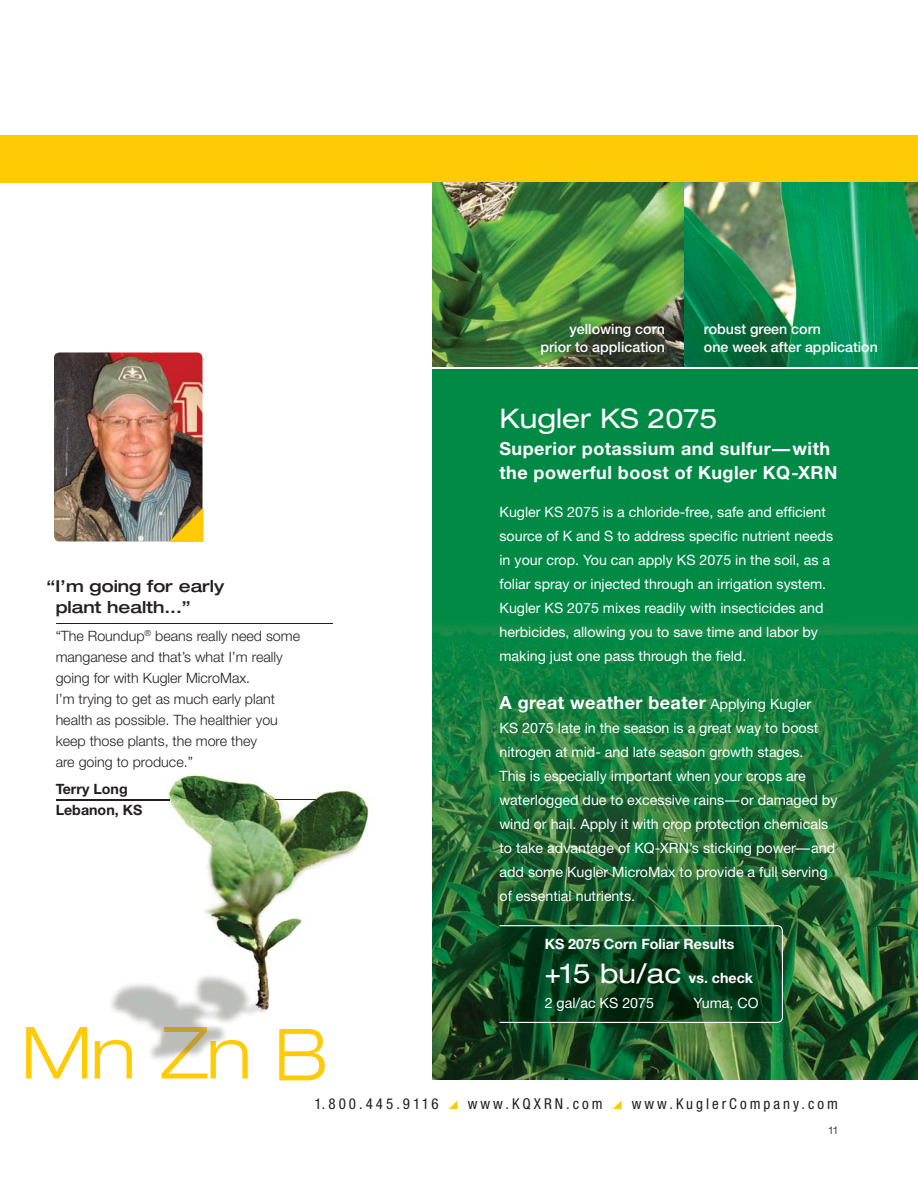
<style>
.page{position:relative;width:918px;height:1188px;background:#fff}
.page>*{position:absolute;margin:0;border:0;box-sizing:border-box;transform-origin:0 0}
.t1{font:300 expanded 72px "Helvetica Neue";color:#ffcb04}
.t2{font:expanded 27px "Helvetica Neue";color:#fff}
.t3{font:700 18px/24px "Helvetica Neue";letter-spacing:.025em;color:#fff}
.t4{font:500 expanded 16.5px/21px "Helvetica Neue";color:#231f20}
.t5{font:condensed 15px "Helvetica Neue";letter-spacing:.2em;color:#231f20}
.t6{font:14.25px/24px "Helvetica Neue";color:#fff}
.t7{font:300 14.25px/21px "Helvetica Neue";color:#231f20}
.t8{font:500 14.25px/18px "Helvetica Neue";color:#fff;text-align:right}
.t9{font:700 14.25px "Helvetica Neue";color:#fff}
.t10{font:700 14.25px/21px "Helvetica Neue";color:#231f20}
.t11{font:300 expanded 10.5px "Helvetica Neue";color:#231f20}
.s1{font-weight:400;font-size:14.25px}
.s2{font-weight:700;font-stretch:normal;font-size:14.25px}
</style>
<div class="page">
<div style="left:0;top:135px;width:918px;height:47px;background:#ffcb04"></div>
<img style="left:54px;top:352px;width:148px;height:189px;border-radius:5px">
<hr style="left:57px;top:623px;width:276px;height:1px;background:#231f20">
<div style="left:432px;top:184px;width:486px;height:896px;background:#008a45"></div>
<img style="left:432px;top:624px;width:486px;height:456px">
<svg style="left:500px;top:925px;width:283px;height:98px"></svg>
<img style="left:432px;top:182px;width:252px;height:185px">
<img style="left:684px;top:182px;width:234px;height:185px">
<img style="left:56px;top:774px;width:313px;height:285px">
<img style="left:56px;top:784px;width:71px;height:13px">
<img style="left:57px;top:805px;width:85px;height:13px">
<img style="left:56px;top:799px;width:113px;height:1px">
<img style="left:56px;top:1027px;width:76px;height:36px">
<img style="left:162px;top:1027px;width:86px;height:36px">
<img style="left:279px;top:1029px;width:46px;height:34px">
<hr style="left:275px;top:800px;width:41px;height:1px;background:#231f20">
<hr style="left:430px;top:367px;width:488px;height:1px;background:#fff">
<svg style="left:169px;top:506px;width:34px;height:36px"></svg>
<p class="t4" style="left:56px;top:577px;width:170px;text-indent:-9px">“I’m going for early plant health...”</p>
<p class="t7" style="left:56px;top:626px;width:246px">“The Roundup<sup>®</sup> beans really need some manganese and that’s what I’m really going for with Kugler MicroMax.</p>
<p class="t7" style="left:56px;top:689px;width:224px">I’m trying to get as much early plant health as possible. The healthier you keep those plants, the more they are going to produce.”</p>
<p class="t10" style="left:56px;top:780px;width:88px">Terry Long<br>Lebanon, KS</p>
<p class="t8" style="left:541px;top:321px;width:126px">yellowing corn prior to application</p>
<p class="t8" style="left:704px;top:321px;width:175px;text-align:left">robust green corn<br>one week after application</p>
<h2 class="t2" style="left:500px;top:408px;width:220px">Kugler KS 2075</h2>
<p class="t3" style="left:500px;top:439px;width:339px">Superior potassium and sulfur—with the powerful boost of Kugler KQ-XRN</p>
<p class="t6" style="left:500px;top:501px;width:335px">Kugler KS 2075 is a chloride-free, safe and efficient source of K and S to address specific nutrient needs in your crop. You can apply KS 2075 in the soil, as a foliar spray or injected through an irrigation system.<br>Kugler KS 2075 mixes readily with insecticides and herbicides, allowing you to save time and labor by making just one pass through the field.</p>
<p class="t3" style="left:500px;top:692px;width:313px">A great weather beater <span class="s1">Applying Kugler</span></p>
<p class="t6" style="left:500px;top:717px;width:339px">KS 2075 late in the season is a great way to boost nitrogen at mid- and late season growth stages.<br>This is especially important when your crops are waterlogged due to excessive rains—or damaged by wind or hail. Apply it with crop protection chemicals to take advantage of KQ-XRN’s sticking power—and add some Kugler MicroMax to provide a full serving of essential nutrients.</p>
<p class="t9" style="left:545px;top:939px;width:191px">KS 2075 Corn Foliar Results</p>
<h2 class="t2" style="left:545px;top:964px;width:210px">+15 bu/ac <span class="s2">vs. check</span></h2>
<p class="t6" style="left:545px;top:992px;width:111px">2 gal/ac KS 2075</p>
<p class="t6" style="left:694px;top:992px;width:66px">Yuma, CO</p>
<h1 class="t1" style="left:21px;top:1027px;width:308px">Mn Zn B</h1>
<p class="t5" style="left:314px;top:1098px;width:126px">1.800.445.9116</p>
<p class="t5" style="left:468px;top:1098px;width:136px">www.KQXRN.com</p>
<p class="t5" style="left:632px;top:1098px;width:208px">www.KuglerCompany.com</p>
<p class="t11" style="left:829px;top:1127px;width:11px">11</p>
</div>
